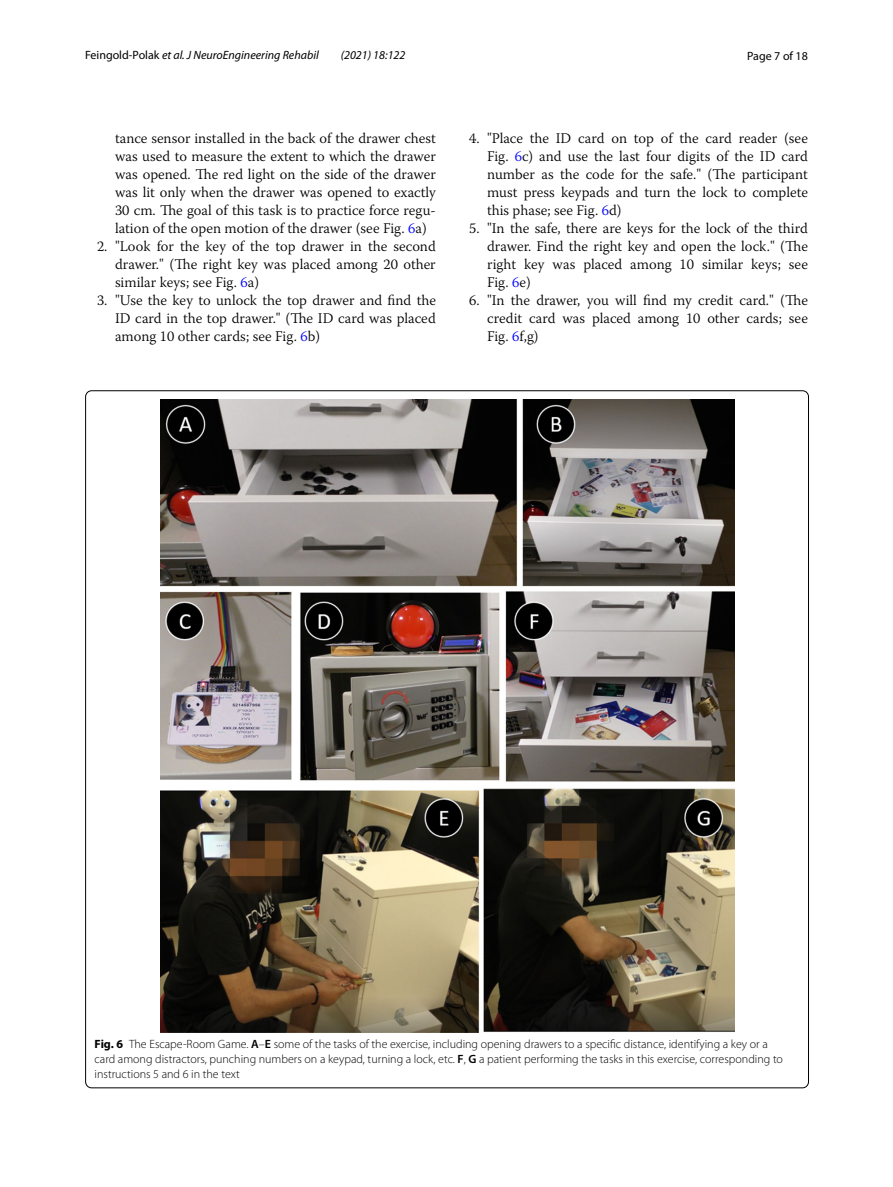
<style>
.page{position:relative;width:893px;height:1187px;background:#fff}
.page>*{position:absolute;margin:0;border:0;box-sizing:border-box;transform-origin:0 0}
.t1{font:300 14.7px/18px "Warnock Pro";color:#000;text-align:justify}
.t2{font:300 12px/15px "Myriad Pro";color:#000}
.t3{font:italic 12px "Myriad Pro";color:#000}
.t4{font:12px "Myriad Pro";color:#000}
.s1{font-style:normal}
.s2{color:#00f}
.s3{font-weight:700}
.s4{font-weight:600}
</style>
<div class="page">
<img style="left:160px;top:400px;width:574px;height:632px">
<p class="t3" style="left:85px;top:48px;width:235px"><span class="s1">Feingold‑Polak</span> et al. J NeuroEngineering Rehabil</p>
<p class="t3" style="left:341px;top:48px;width:66px">(2021) 18:122</p>
<p class="t4" style="left:747px;top:48px;width:62px">Page 7 of 18</p>
<p class="t1" style="left:115px;top:128px;width:322px">tance sensor installed in the back of the drawer chest was used to measure the extent to which the drawer was opened. The red light on the side of the drawer was lit only when the drawer was opened to exactly 30 cm. The goal of this task is to practice force regu&shy;lation of the open motion of the drawer (see Fig. <span class="s2">6</span>a)</p>
<p class="t1" style="left:115px;top:236px;width:322px;text-indent:-18px">2. "Look for the key of the top drawer in the second drawer." (The right key was placed among 20 other similar keys; see Fig. <span class="s2">6</span>a)</p>
<p class="t1" style="left:115px;top:290px;width:322px;text-indent:-18px">3. "Use the key to unlock the top drawer and find the ID card in the top drawer." (The ID card was placed among 10 other cards; see Fig. <span class="s2">6</span>b)</p>
<p class="t1" style="left:487px;top:128px;width:322px;text-indent:-18px">4. "Place the ID card on top of the card reader (see Fig. <span class="s2">6</span>c) and use the last four digits of the ID card number as the code for the safe." (The participant must press keypads and turn the lock to complete this phase; see Fig. <span class="s2">6</span>d)</p>
<p class="t1" style="left:487px;top:218px;width:322px;text-indent:-18px">5. "In the safe, there are keys for the lock of the third drawer. Find the right key and open the lock." (The right key was placed among 10 similar keys; see Fig. <span class="s2">6</span>e)</p>
<p class="t1" style="left:487px;top:290px;width:322px;text-indent:-18px">6. "In the drawer, you will find my credit card." (The credit card was placed among 10 other cards; see Fig. <span class="s2">6</span>f,g)</p>
<p class="t2" style="left:95px;top:1036px;width:690px"><span class="s3">Fig. 6</span> The Escape-Room Game. <span class="s4">A</span>–<span class="s4">E</span> some of the tasks of the exercise, including opening drawers to a specific distance, identifying a key or a card among distractors, punching numbers on a keypad, turning a lock, etc. <span class="s4">F</span>, <span class="s4">G</span> a patient performing the tasks in this exercise, corresponding to instructions 5 and 6 in the text</p>
</div>
